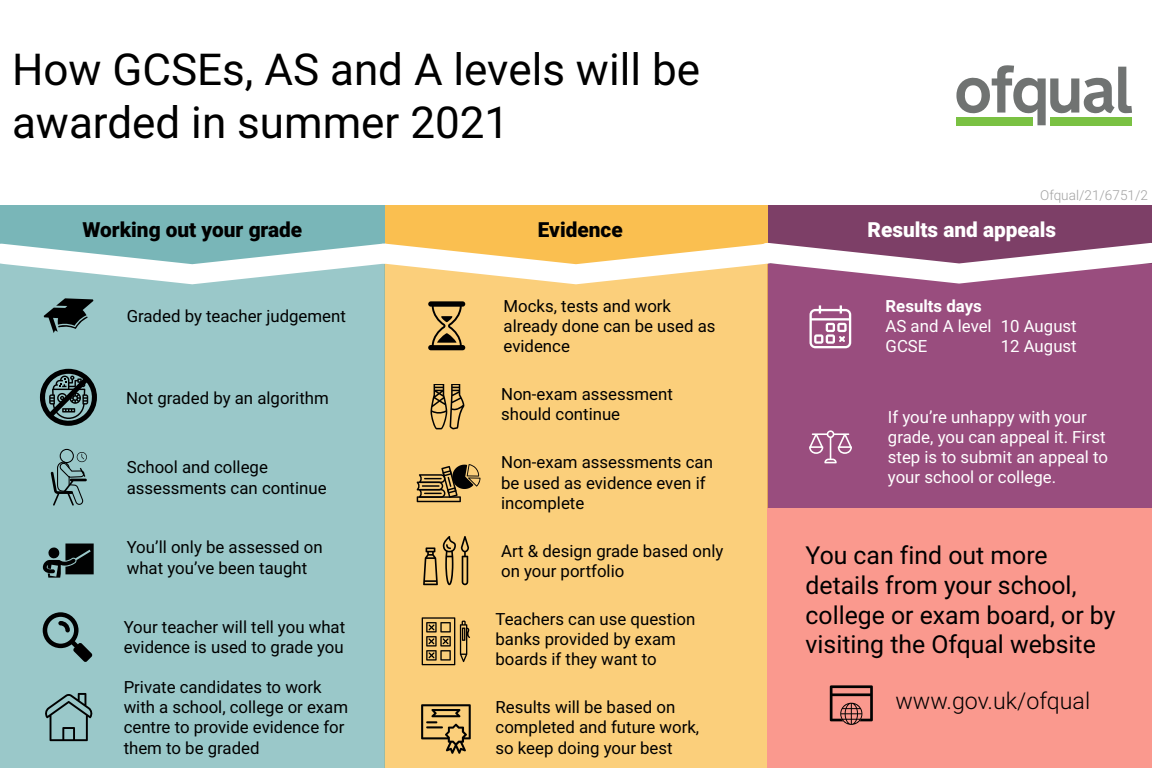
<style>
.page{position:relative;width:1152px;height:768px;background:#fff}
.page>*{position:absolute;margin:0;border:0;box-sizing:border-box;transform-origin:0 0}
.t1{font:44px/52.8px "Roboto";color:#000}
.t2{font:24.8px/29.8px "Roboto";color:#000}
.t3{font:300 23.2px "Roboto";color:#000}
.t4{font:900 20.8px "Roboto";color:#000}
.t5{font:900 20.8px "Roboto";color:#fff}
.t6{font:16.8px/20.2px "Roboto";color:#000}
.t7{font:16.8px/20.2px "Roboto";color:#fff}
.t8{font:700 16.8px "Roboto";color:#fff}
.t9{font:300 13.6px "Roboto";color:#a1a1a1}
</style>
<div class="page">
<div style="left:767px;top:263px;width:385px;height:246px;background:#994d7e"></div>
<div style="left:384px;top:264px;width:383px;height:504px;background:#fbcf7b"></div>
<div style="left:0;top:263px;width:384px;height:505px;background:#9ac8c9"></div>
<div style="left:768px;top:205px;width:384px;height:58px;background:#7d3f67"></div>
<div style="left:384px;top:205px;width:383px;height:59px;background:#fabf50"></div>
<div style="left:0;top:205px;width:384px;height:59px;background:#79b6b8"></div>
<div style="left:768px;top:509px;width:384px;height:259px;background:#fa998e"></div>
<svg style="left:956px;top:65px;width:176px;height:60px"></svg>
<svg style="left:43px;top:544px;width:51px;height:34px"></svg>
<div style="left:60px;top:449px;width:14px;height:14px;border:1px solid #000;border-radius:50%"></div>
<svg style="left:51px;top:452px;width:36px;height:54px"></svg>
<svg style="left:417px;top:464px;width:63px;height:38px"></svg>
<svg style="left:430px;top:384px;width:34px;height:45px"></svg>
<svg style="left:421px;top:704px;width:50px;height:50px"></svg>
<svg style="left:423px;top:536px;width:46px;height:49px"></svg>
<svg style="left:45px;top:693px;width:48px;height:48px"></svg>
<svg style="left:422px;top:617px;width:48px;height:48px"></svg>
<svg style="left:830px;top:685px;width:43px;height:40px"></svg>
<svg style="left:809px;top:430px;width:43px;height:33px"></svg>
<svg style="left:40px;top:369px;width:57px;height:57px"></svg>
<svg style="left:43px;top:612px;width:49px;height:50px"></svg>
<svg style="left:0;top:219px;width:1152px;height:131px"></svg>
<h1 class="t1" style="left:12px;top:42px;width:689px">How GCSEs, AS and A levels will be awarded in summer 2021</h1>
<p class="t9" style="left:1040px;top:186px;width:109px">Ofqual/21/6751/2</p>
<p class="t4" style="left:83px;top:215px;width:221px">Working out your grade</p>
<p class="t4" style="left:538px;top:215px;width:86px">Evidence</p>
<p class="t5" style="left:867px;top:215px;width:190px">Results and appeals</p>
<p class="t6" style="left:127px;top:305px;width:221px">Graded by teacher judgement</p>
<p class="t6" style="left:126px;top:387px;width:204px">Not graded by an algorithm</p>
<p class="t6" style="left:127px;top:457px;width:201px">School and college assessments can continue</p>
<p class="t6" style="left:127px;top:537px;width:198px">You’ll only be assessed on what you’ve been taught</p>
<p class="t6" style="left:124px;top:617px;width:223px">Your teacher will tell you what evidence is used to grade you</p>
<p class="t6" style="left:124px;top:676px;width:226px">Private candidates to work with a school, college or exam centre to provide evidence for them to be graded</p>
<p class="t6" style="left:504px;top:295px;width:213px">Mocks, tests and work already done can be used as evidence</p>
<p class="t6" style="left:501px;top:384px;width:173px">Non-exam assessment should continue</p>
<p class="t6" style="left:501px;top:452px;width:213px">Non-exam assessments can be used as evidence even if incomplete</p>
<p class="t8" style="left:886px;top:294px;width:98px">Results days</p>
<p class="t7" style="left:886px;top:315px;width:193px">AS and A level 10 August<br>GCSE</p>
<p class="t7" style="left:1001px;top:336px;width:77px">12 August</p>
<p class="t7" style="left:888px;top:406px;width:222px">If you’re unhappy with your grade, you can appeal it. First step is to submit an appeal to your school or college.</p>
<p class="t6" style="left:501px;top:540px;width:224px">Art &amp; design grade based only on your portfolio</p>
<h2 class="t2" style="left:806px;top:540px;width:311px">You can find out more details from your school, college or exam board, or by visiting the Ofqual website</h2>
<p class="t6" style="left:496px;top:608px;width:201px">Teachers can use question banks provided by exam boards if they want to</p>
<p class="t6" style="left:496px;top:697px;width:205px">Results will be based on completed and future work, so keep doing your best</p>
<h3 class="t3" style="left:895px;top:685px;width:196px">www.gov.uk/ofqual</h3>
</div>
